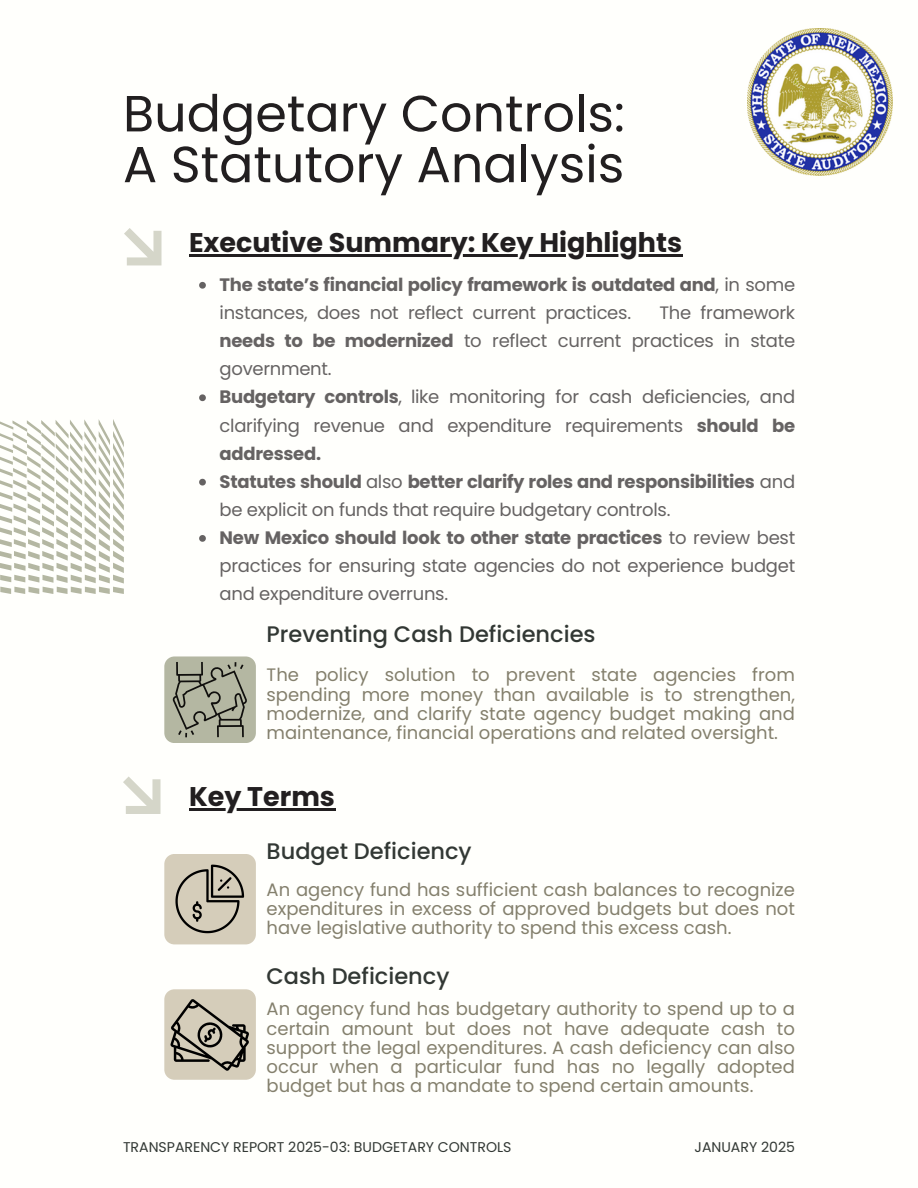
<style>
.page{position:relative;width:918px;height:1188px;background:#fff}
.page>*{position:absolute;margin:0;border:0;box-sizing:border-box;transform-origin:0 0}
.t1{font:50.85px/50.8px "Poppins";color:#221f20}
.t2{font:700 27px "Poppins";color:#221f20}
.t3{font:500 22.5px "Poppins";color:#323834}
.t4{font:18px/19.2px "Poppins";color:#84806d;text-align:justify}
.t5{font:18px/28.2px "Poppins";letter-spacing:-.015em;color:#231f20}
.t6{font:14.1px "Poppins";color:#323834}
.s1{font-weight:700}
</style>
<div class="page">
<svg style="left:0;top:419px;width:124px;height:175px"></svg>
<svg style="left:124px;top:228px;width:37px;height:37px"></svg>
<svg style="left:164px;top:854px;width:92px;height:90px;background:#bfb8a7"></svg>
<svg style="left:164px;top:989px;width:92px;height:91px;background:#b3ad9d"></svg>
<svg style="left:164px;top:656px;width:92px;height:87px;background:#a1a492"></svg>
<img style="left:747px;top:29px;width:145px;height:146px">
<hr style="left:189px;top:254px;width:493px;height:3px;background:#221f20">
<svg style="left:199px;top:282px;width:7px;height:7px"></svg>
<svg style="left:199px;top:394px;width:7px;height:7px"></svg>
<svg style="left:199px;top:479px;width:7px;height:7px"></svg>
<svg style="left:199px;top:535px;width:7px;height:7px"></svg>
<hr style="left:189px;top:808px;width:146px;height:2px;background:#221f20">
<svg style="left:123px;top:776px;width:37px;height:38px"></svg>
<p class="t1" style="left:123px;top:88px;width:503px">Budgetary Controls:<br>A Statutory Analysis</p>
<p class="t2" style="left:189px;top:224px;width:495px">Executive Summary: Key Highlights</p>
<p class="t5" style="left:220px;top:271px;width:577px"><span class="s1">The state’s financial policy framework is outdated and</span>, in some instances, does not reflect current practices.</p>
<p class="t5" style="left:220px;top:299px;width:577px;text-indent:440px">The framework <span class="s1">needs to be modernized</span> to reflect current practices in state government.<br><span class="s1">Budgetary controls</span>, like monitoring for cash deficiencies, and clarifying revenue and expenditure requirements <span class="s1">should be addressed.<br>Statutes should</span> also <span class="s1">better clarify roles and responsibilities</span> and be explicit on funds that require budgetary controls.<br><span class="s1">New Mexico should look to other state practices</span> to review best practices for ensuring state agencies do not experience budget and expenditure overruns.</p>
<h3 class="t3" style="left:267px;top:618px;width:330px">Preventing Cash Deficiencies</h3>
<p class="t4" style="left:267px;top:666px;width:530px">The policy solution to prevent state agencies from spending more money than available is to strengthen, modernize, and clarify state agency budget making and maintenance, financial operations and related oversight.</p>
<p class="t2" style="left:189px;top:777px;width:148px">Key Terms</p>
<h1 class="t3" style="left:267px;top:835px;width:207px">Budget Deficiency</h1>
<p class="t4" style="left:267px;top:880px;width:530px">An agency fund has sufficient cash balances to recognize expenditures in excess of approved budgets but does not have legislative authority to spend this excess cash.</p>
<p class="t3" style="left:267px;top:960px;width:184px">Cash Deficiency</p>
<p class="t4" style="left:267px;top:1000px;width:530px">An agency fund has budgetary authority to spend up to a certain amount but does not have adequate cash to support the legal expenditures. A cash deficiency can also occur when a particular fund has no legally adopted budget but has a mandate to spend certain amounts.</p>
<h2 class="t6" style="left:123px;top:1137px;width:390px">TRANSPARENCY REPORT 2025-03: BUDGETARY CONTROLS</h2>
<p class="t6" style="left:695px;top:1137px;width:102px">JANUARY 2025</p>
</div>
